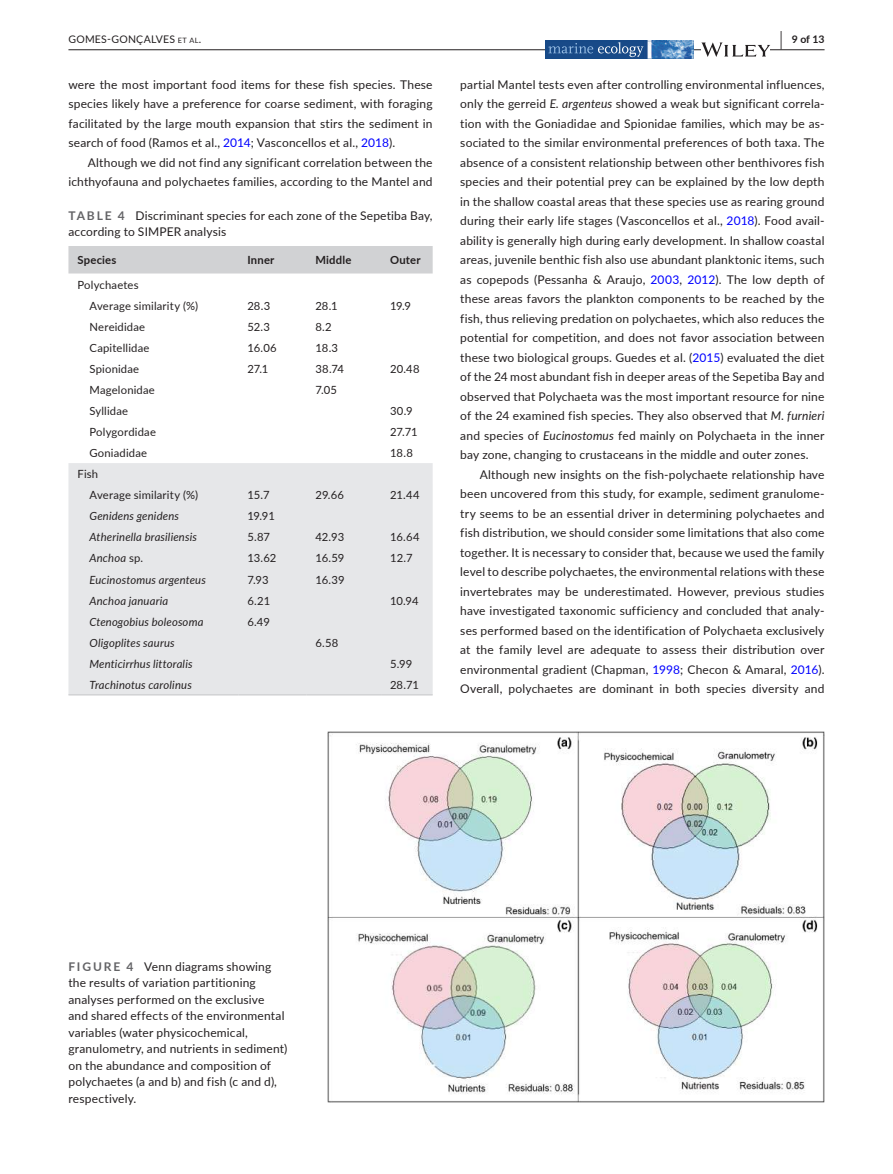
<style>
.page{position:relative;width:893px;height:1174px;background:#fff}
.page>*{position:absolute;margin:0;border:0;box-sizing:border-box;transform-origin:0 0}
.t1{font:12px/19.5px "Lato";letter-spacing:.015em;color:#231f20;text-align:justify}
.t2{font:11.25px/21px "Lato";letter-spacing:.015em;color:#231f20}
.t3{font:italic 11.25px "Lato";letter-spacing:.015em;color:#231f20}
.t4{font:700 11.25px "Lato";letter-spacing:.02em;color:#231f20}
.t5{font:10.5px "Lato";letter-spacing:.025em;color:#231f20}
.t6{font:700 10.5px "Lato";color:#231f20}
.s1{font-size:7.35px}
.s2{font-size:19.5px}
.s3{color:#00f}
.s4{font-style:italic}
.s5{font-weight:700;color:#636366}
.s6{font-style:normal}
</style>
<div class="page">
<hr style="left:68px;top:49px;width:756px;height:1px;background:#231f20">
<svg style="left:545px;top:41px;width:149px;height:17px;background:#406fa5"></svg>
<svg style="left:701px;top:42px;width:69px;height:15px"></svg>
<div style="left:68px;top:246px;width:365px;height:27px;background:#d1d2d4"></div>
<div style="left:68px;top:463px;width:365px;height:231px;background:#e6e7e9"></div>
<hr style="left:68px;top:694px;width:170px;height:1px;background:#d1d2d4">
<hr style="left:238px;top:694px;width:68px;height:1px;background:#d1d2d4">
<hr style="left:306px;top:694px;width:75px;height:1px;background:#d1d2d4">
<hr style="left:381px;top:694px;width:52px;height:1px;background:#d1d2d4">
<img style="left:327px;top:731px;width:497px;height:371px">
<p class="t5" style="left:68px;top:31px;width:134px">GOMES--GONÇALVES <span class="s1">et al</span>.</p>
<p class="t6" style="left:780px;top:31px;width:46px"><span class="s2">|</span> 9 of 13</p>
<p class="t1" style="left:68px;top:74px;width:366px">were the most important food items for these fish species. These species likely have a preference for coarse sediment, with foraging facilitated by the large mouth expansion that stirs the sediment in search of food (Ramos et al., <span class="s3">2014</span>; Vasconcellos et al., <span class="s3">2018</span>).</p>
<p class="t1" style="left:68px;top:152px;width:366px;text-align:right">Although we did not find any significant correlation between the ichthyofauna and polychaetes families, according to the Mantel and</p>
<p class="t1" style="left:460px;top:74px;width:366px">partial Mantel tests even after controlling environmental influences, only the gerreid <span class="s4">E. argenteus</span> showed a weak but significant correla&shy;tion with the Goniadidae and Spionidae families, which may be as&shy;sociated to the similar environmental preferences of both taxa. The absence of a consistent relationship between other benthivores fish species and their potential prey can be explained by the low depth in the shallow coastal areas that these species use as rearing ground during their early life stages (Vasconcellos et al., <span class="s3">2018</span>). Food avail&shy;ability is generally high during early development. In shallow coastal areas, juvenile benthic fish also use abundant planktonic items, such as copepods (Pessanha &amp; Araujo, <span class="s3">2003</span>, <span class="s3">2012</span>). The low depth of these areas favors the plankton components to be reached by the fish, thus relieving predation on polychaetes, which also reduces the potential for competition, and does not favor association between these two biological groups. Guedes et al. (<span class="s3">2015</span>) evaluated the diet of the 24 most abundant fish in deeper areas of the Sepetiba Bay and observed that Polychaeta was the most important resource for nine of the 24 examined fish species. They also observed that <span class="s4">M. furnieri </span>and species of <span class="s4">Eucinostomus</span> fed mainly on Polychaeta in the inner bay zone, changing to crustaceans in the middle and outer zones.</p>
<p class="t1" style="left:460px;top:464px;width:366px;text-indent:20px">Although new insights on the fish-polychaete relationship have been uncovered from this study, for example, sediment granulome&shy;try seems to be an essential driver in determining polychaetes and fish distribution, we should consider some limitations that also come together. It is necessary to consider that, because we used the family level to describe polychaetes, the environmental relations with these invertebrates may be underestimated. However, previous studies have investigated taxonomic sufficiency and concluded that analy&shy;ses performed based on the identification of Polychaeta exclusively at the family level are adequate to assess their distribution over environmental gradient (Chapman, <span class="s3">1998</span>; Checon &amp; Amaral, <span class="s3">2016</span>).<br>Overall, polychaetes are dominant in both species diversity and</p>
<p class="t1" style="left:68px;top:207px;width:366px;line-height:16.5px"><span class="s5">TABLE 4</span> Discriminant species for each zone of the Sepetiba Bay, according to SIMPER analysis</p>
<p class="t4" style="left:77px;top:252px;width:41px">Species</p>
<p class="t4" style="left:247px;top:252px;width:29px">Inner</p>
<p class="t4" style="left:315px;top:252px;width:38px">Middle</p>
<p class="t4" style="left:390px;top:252px;width:32px">Outer</p>
<p class="t2" style="left:89px;top:273px;width:110px;text-indent:-12px">Polychaetes<br>Average similarity (%)</p>
<p class="t2" style="left:247px;top:294px;width:24px">28.3</p>
<p class="t2" style="left:315px;top:294px;width:24px">28.1</p>
<p class="t2" style="left:390px;top:294px;width:23px">19.9</p>
<p class="t2" style="left:89px;top:316px;width:57px">Nereididae</p>
<p class="t2" style="left:247px;top:316px;width:24px">52.3</p>
<p class="t2" style="left:315px;top:316px;width:18px">8.2</p>
<p class="t2" style="left:89px;top:337px;width:62px">Capitellidae</p>
<p class="t2" style="left:247px;top:337px;width:31px">16.06</p>
<p class="t2" style="left:315px;top:337px;width:24px">18.3</p>
<p class="t2" style="left:89px;top:358px;width:51px">Spionidae</p>
<p class="t2" style="left:247px;top:358px;width:23px">27.1</p>
<p class="t2" style="left:315px;top:358px;width:30px">38.74</p>
<p class="t2" style="left:390px;top:358px;width:31px">20.48</p>
<p class="t2" style="left:89px;top:379px;width:67px">Magelonidae</p>
<p class="t2" style="left:315px;top:379px;width:23px">7.05</p>
<p class="t2" style="left:89px;top:400px;width:40px">Syllidae</p>
<p class="t2" style="left:390px;top:400px;width:24px">30.9</p>
<p class="t2" style="left:89px;top:421px;width:68px">Polygordidae</p>
<p class="t2" style="left:390px;top:421px;width:29px">27.71</p>
<p class="t2" style="left:89px;top:442px;width:59px">Goniadidae</p>
<p class="t2" style="left:390px;top:442px;width:24px">18.8</p>
<p class="t2" style="left:89px;top:463px;width:110px;text-indent:-12px">Fish<br>Average similarity (%)</p>
<p class="t2" style="left:247px;top:484px;width:24px">15.7</p>
<p class="t2" style="left:315px;top:484px;width:30px">29.66</p>
<p class="t2" style="left:390px;top:484px;width:31px">21.44</p>
<p class="t3" style="left:89px;top:508px;width:91px">Genidens genidens</p>
<p class="t2" style="left:247px;top:505px;width:29px">19.91</p>
<p class="t3" style="left:89px;top:529px;width:109px">Atherinella brasiliensis</p>
<p class="t2" style="left:247px;top:526px;width:24px">5.87</p>
<p class="t2" style="left:315px;top:526px;width:30px">42.93</p>
<p class="t2" style="left:390px;top:526px;width:31px">16.64</p>
<p class="t3" style="left:89px;top:550px;width:55px">Anchoa <span class="s6">sp.</span></p>
<p class="t2" style="left:247px;top:547px;width:31px">13.62</p>
<p class="t2" style="left:315px;top:547px;width:30px">16.59</p>
<p class="t2" style="left:390px;top:547px;width:24px">12.7</p>
<p class="t3" style="left:89px;top:571px;width:118px">Eucinostomus argenteus</p>
<p class="t2" style="left:247px;top:568px;width:23px">7.93</p>
<p class="t2" style="left:315px;top:568px;width:31px">16.39</p>
<p class="t3" style="left:89px;top:592px;width:80px">Anchoa januaria</p>
<p class="t2" style="left:247px;top:589px;width:24px">6.21</p>
<p class="t2" style="left:390px;top:589px;width:30px">10.94</p>
<p class="t3" style="left:89px;top:613px;width:116px">Ctenogobius boleosoma</p>
<p class="t2" style="left:247px;top:610px;width:24px">6.49</p>
<p class="t3" style="left:89px;top:634px;width:87px">Oligoplites saurus</p>
<p class="t2" style="left:315px;top:631px;width:24px">6.58</p>
<p class="t3" style="left:89px;top:655px;width:105px">Menticirrhus littoralis</p>
<p class="t2" style="left:390px;top:652px;width:24px">5.99</p>
<p class="t3" style="left:89px;top:676px;width:104px">Trachinotus carolinus</p>
<p class="t2" style="left:390px;top:674px;width:30px">28.71</p>
<p class="t1" style="left:68px;top:957px;width:221px;line-height:16.5px;text-align:left"><span class="s5">FIGURE 4</span> Venn diagrams showing the results of variation partitioning analyses performed on the exclusive<br>and shared effects of the environmental variables (water physicochemical, granulometry, and nutrients in sediment) on the abundance and composition of polychaetes (a and b) and fish (c and d), respectively.</p>
</div>
